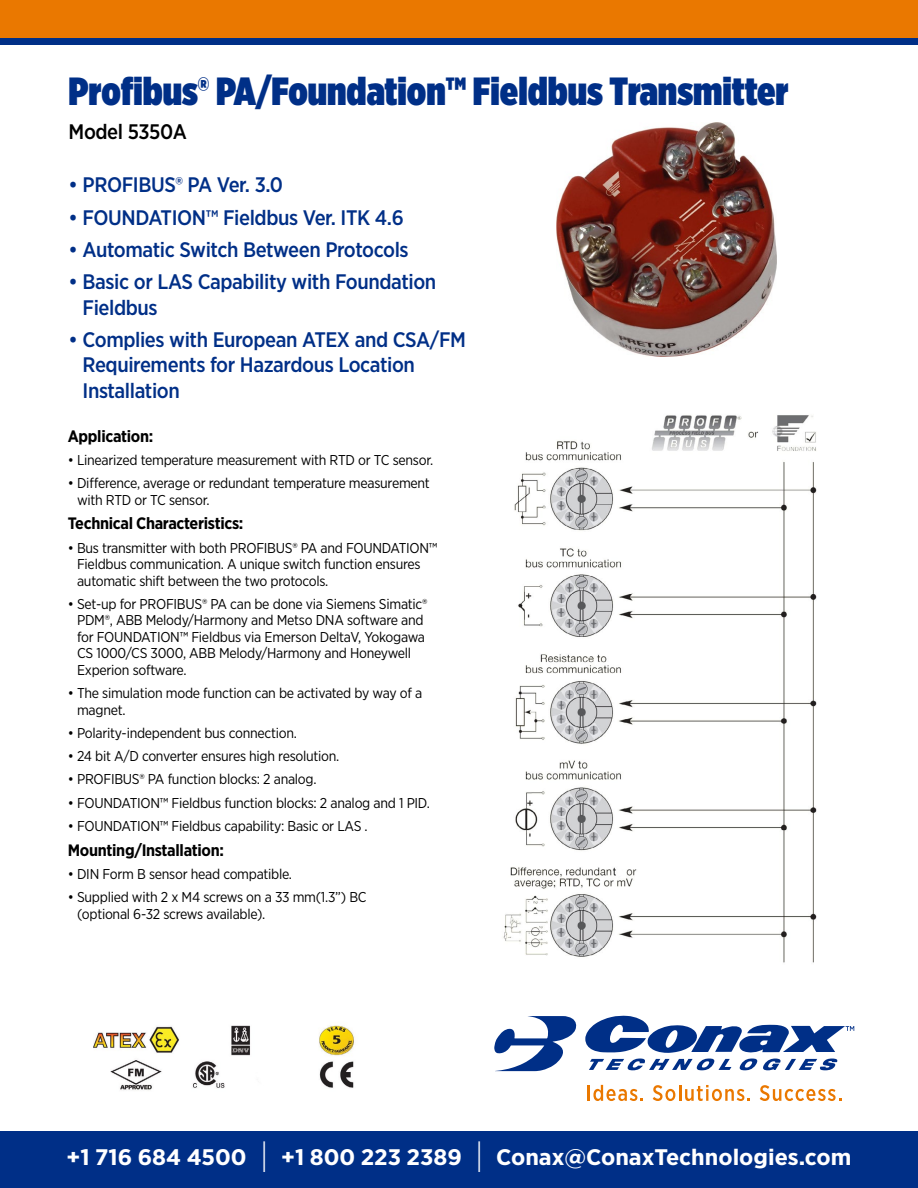
<style>
.page{position:relative;width:918px;height:1188px;background:#fff}
.page>*{position:absolute;margin:0;border:0;box-sizing:border-box;transform-origin:0 0}
.t1{font:900 39.3px "Gotham X Narrow";color:#002f87}
.t2{font:700 22.5px "Gotham Narrow";color:#fff;scale:1.1 1}
.t3{font:500 21px/25.5px "Gotham Narrow";letter-spacing:-.02em;color:#002f87}
.t4{font:500 21px "Gotham Narrow";letter-spacing:-.02em;color:#000}
.t5{font:700 16.5px "Gotham Narrow";letter-spacing:-.02em;color:#000}
.t6{font:14.25px/16.5px "Gotham Narrow";letter-spacing:-.02em;color:#000}
.s1{font-weight:400;font-size:33.75px}
</style>
<div class="page">
<img style="left:556px;top:122px;width:221px;height:235px">
<img style="left:93px;top:1025px;width:261px;height:65px">
<img style="left:503px;top:415px;width:314px;height:548px">
<div style="left:0;top:1132px;width:918px;height:56px;background:#002f87"></div>
<div style="left:0;top:0;width:918px;height:45px;background:#ea7800"></div>
<div style="left:0;top:38px;width:918px;height:7px;background:#002f87"></div>
<svg style="left:494px;top:1016px;width:83px;height:55px"></svg>
<svg style="left:589px;top:1059px;width:142px;height:11px"></svg>
<svg style="left:739px;top:1059px;width:99px;height:11px"></svg>
<svg style="left:585px;top:1016px;width:269px;height:37px"></svg>
<hr style="left:587px;top:1085px;width:3px;height:16px;background:#ea7800">
<svg style="left:593px;top:1085px;width:50px;height:16px"></svg>
<svg style="left:653px;top:1085px;width:97px;height:16px"></svg>
<svg style="left:760px;top:1085px;width:81px;height:16px"></svg>
<p class="t1" style="left:69px;top:66px;width:721px">Profibus® PA/Foundation™ Fieldbus Transmitter</p>
<p class="t4" style="left:69px;top:118px;width:120px">Model 5350A</p>
<p class="t3" style="left:69px;top:172px;width:216px">• PROFIBUS® PA Ver. 3.0</p>
<p class="t3" style="left:69px;top:204px;width:337px">• FOUNDATION™ Fieldbus Ver. ITK 4.6</p>
<p class="t3" style="left:69px;top:236px;width:342px">• Automatic Switch Between Protocols</p>
<p class="t3" style="left:83px;top:269px;width:355px;text-indent:-14px">• Basic or LAS Capability with Foundation<br>Fieldbus</p>
<p class="t3" style="left:83px;top:326px;width:385px;text-indent:-14px">• Complies with European ATEX and CSA/FM<br>Requirements for Hazardous Location<br>Installation</p>
<p class="t5" style="left:68px;top:425px;width:87px">Application:</p>
<p class="t6" style="left:68px;top:451px;width:367px">• Linearized temperature measurement with RTD or TC sensor.</p>
<p class="t6" style="left:77px;top:475px;width:354px;text-indent:-9px">• Difference, average or redundant temperature measurement with RTD or TC sensor.</p>
<p class="t5" style="left:68px;top:513px;width:177px">Technical Characteristics:</p>
<p class="t6" style="left:77px;top:539px;width:362px;text-indent:-9px">• Bus transmitter with both PROFIBUS® PA and FOUNDATION™<br>Fieldbus communication. A unique switch function ensures automatic shift between the two protocols.</p>
<p class="t6" style="left:77px;top:595px;width:352px;text-indent:-9px">• Set-up for PROFIBUS® PA can be done via Siemens Simatic® PDM®, ABB Melody/Harmony and Metso DNA software and for FOUNDATION™ Fieldbus via Emerson DeltaV, Yokogawa CS 1000/CS 3000, ABB Melody/Harmony and Honeywell Experion software.</p>
<p class="t6" style="left:77px;top:685px;width:347px;text-indent:-9px">• The simulation mode function can be activated by way of a magnet.</p>
<p class="t6" style="left:68px;top:724px;width:231px">• Polarity-independent bus connection.</p>
<p class="t6" style="left:68px;top:748px;width:273px">• 24 bit A/D converter ensures high resolution.</p>
<p class="t6" style="left:68px;top:771px;width:250px">• PROFIBUS® PA function blocks: 2 analog.</p>
<p class="t6" style="left:68px;top:794px;width:364px">• FOUNDATION™ Fieldbus function blocks: 2 analog and 1 PID.</p>
<p class="t6" style="left:68px;top:817px;width:301px">• FOUNDATION™ Fieldbus capability: Basic or LAS .</p>
<p class="t5" style="left:68px;top:839px;width:158px">Mounting/Installation:</p>
<p class="t6" style="left:68px;top:865px;width:226px">• DIN Form B sensor head compatible.</p>
<p class="t6" style="left:77px;top:889px;width:291px;text-indent:-9px">• Supplied with 2 x M4 screws on a 33 mm(1.3”) BC (optional 6-32 screws available).</p>
<p class="t2" style="left:66px;top:1142px;width:715px">+1 716 684 4500 <span class="s1">|</span> +1 800 223 2389 <span class="s1">|</span> Conax@ConaxTechnologies.com</p>
</div>
